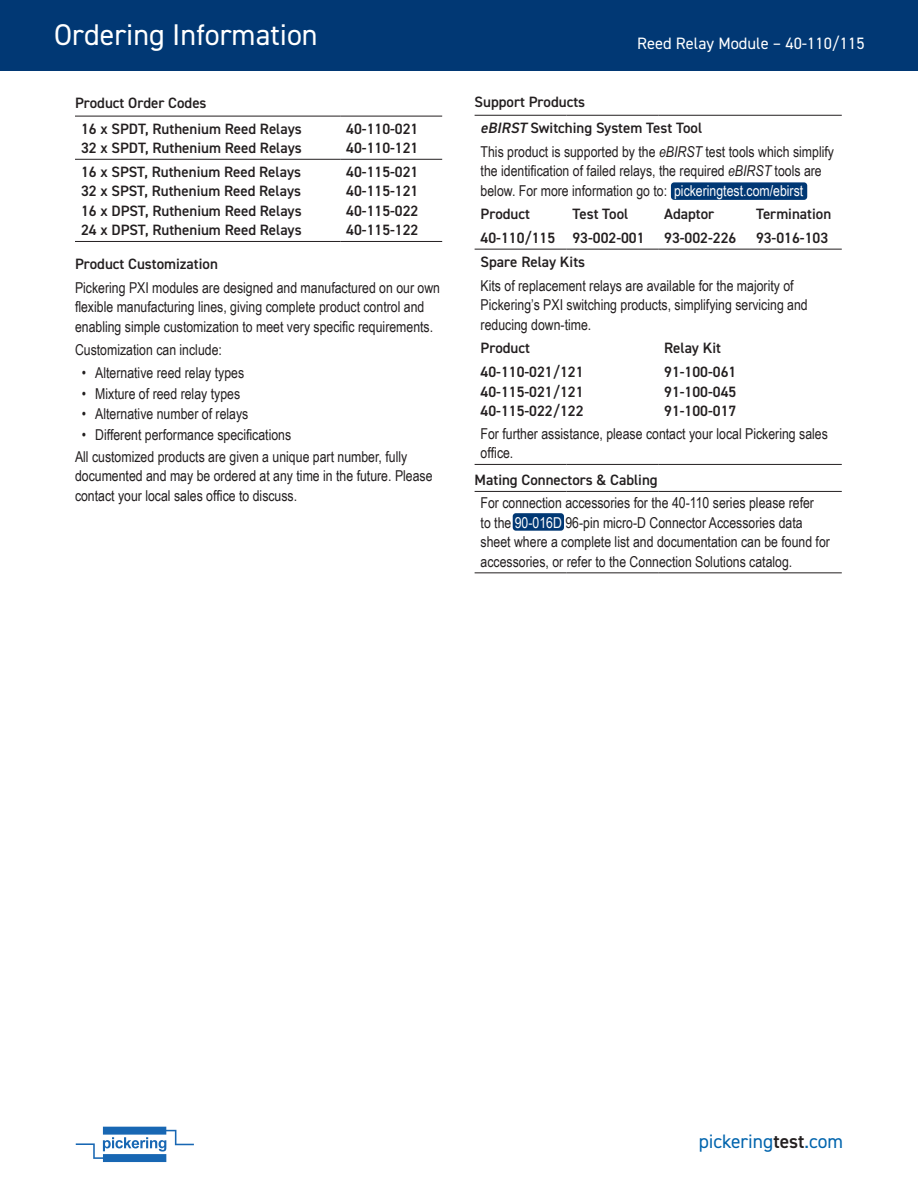
<style>
.page{position:relative;width:918px;height:1188px;background:#fff}
.page>*{position:absolute;margin:0;border:0;box-sizing:border-box;transform-origin:0 0}
.t1{font:30px "DIN2014";color:#fff}
.t2{font:19.5px "DIN2014";color:#0164ad}
.t3{font:16.5px "DIN2014";color:#fff}
.Body{font:15px/19.5px "Arial Narrow";color:#231f20}
.Sub-Heading{font:600 15px/19.5px "DIN2014";color:#231f20;text-align:justify}
.s1{font-style:italic}
.s2{color:#fff}
.s3{font-weight:600;color:#231f20}
</style>
<div class="page">
<div style="left:0;top:0;width:918px;height:70px;background:#013874"></div>
<svg style="left:76px;top:1127px;width:118px;height:35px"></svg>
<div style="left:513px;top:513px;width:51px;height:18px;background:#013874;border-radius:3px"></div>
<div style="left:671px;top:182px;width:136px;height:18px;background:#013874;border-radius:3px"></div>
<hr style="left:475px;top:115px;width:91px;height:1px;background:#231f20">
<hr style="left:566px;top:115px;width:92px;height:1px;background:#231f20">
<hr style="left:658px;top:115px;width:92px;height:1px;background:#231f20">
<hr style="left:750px;top:115px;width:92px;height:1px;background:#231f20">
<hr style="left:475px;top:249px;width:91px;height:1px;background:#231f20">
<hr style="left:566px;top:249px;width:92px;height:1px;background:#231f20">
<hr style="left:658px;top:249px;width:92px;height:1px;background:#231f20">
<hr style="left:750px;top:249px;width:92px;height:1px;background:#231f20">
<hr style="left:475px;top:464px;width:91px;height:1px;background:#231f20">
<hr style="left:566px;top:464px;width:92px;height:1px;background:#231f20">
<hr style="left:658px;top:464px;width:92px;height:1px;background:#231f20">
<hr style="left:750px;top:464px;width:92px;height:1px;background:#231f20">
<hr style="left:475px;top:491px;width:91px;height:1px;background:#231f20">
<hr style="left:566px;top:491px;width:92px;height:1px;background:#231f20">
<hr style="left:658px;top:491px;width:92px;height:1px;background:#231f20">
<hr style="left:750px;top:491px;width:92px;height:1px;background:#231f20">
<hr style="left:475px;top:572px;width:91px;height:1px;background:#231f20">
<hr style="left:566px;top:572px;width:92px;height:1px;background:#231f20">
<hr style="left:658px;top:572px;width:92px;height:1px;background:#231f20">
<hr style="left:750px;top:572px;width:92px;height:1px;background:#231f20">
<hr style="left:75px;top:116px;width:265px;height:1px;background:#231f20">
<hr style="left:340px;top:116px;width:102px;height:1px;background:#231f20">
<hr style="left:75px;top:159px;width:265px;height:1px;background:#231f20">
<hr style="left:340px;top:159px;width:102px;height:1px;background:#231f20">
<hr style="left:75px;top:241px;width:265px;height:1px;background:#231f20">
<hr style="left:340px;top:241px;width:102px;height:1px;background:#231f20">
<h1 class="t1" style="left:54px;top:16px;width:265px">Ordering Information</h1>
<p class="Sub-Heading" style="left:75px;top:92px;width:133px">Product Order Codes</p>
<p class="Sub-Heading" style="left:81px;top:119px;width:222px">16 x SPDT, Ruthenium Reed Relays<br>32 x SPDT, Ruthenium Reed Relays</p>
<p class="Sub-Heading" style="left:346px;top:119px;width:74px">40-110-021<br>40-110-121</p>
<p class="Sub-Heading" style="left:81px;top:162px;width:222px">16 x SPST, Ruthenium Reed Relays 32 x SPST, Ruthenium Reed Relays 16 x DPST, Ruthenium Reed Relays 24 x DPST, Ruthenium Reed Relays</p>
<p class="Sub-Heading" style="left:346px;top:162px;width:74px">40-115-021<br>40-115-121<br>40-115-022<br>40-115-122</p>
<p class="Sub-Heading" style="left:75px;top:254px;width:144px">Product Customization</p>
<p class="Body" style="left:75px;top:277px;width:367px">Pickering PXI modules are designed and manufactured on our own flexible manufacturing lines, giving complete product control and enabling simple customization to meet very specific requirements.</p>
<p class="Body" style="left:75px;top:340px;width:148px">Customization can include:</p>
<p class="Body" style="left:82px;top:363px;width:164px">• Alternative reed relay types</p>
<p class="Body" style="left:82px;top:383px;width:160px">• Mixture of reed relay types</p>
<p class="Body" style="left:82px;top:404px;width:168px">• Alternative number of relays</p>
<p class="Body" style="left:82px;top:424px;width:211px">• Different performance specifications</p>
<p class="Body" style="left:75px;top:446px;width:359px">All customized products are given a unique part number, fully documented and may be ordered at any time in the future. Please contact your local sales office to discuss.</p>
<p class="t3" style="left:637px;top:33px;width:229px">Reed Relay Module – 40-110/115</p>
<p class="Sub-Heading" style="left:475px;top:91px;width:112px">Support Products</p>
<p class="Sub-Heading" style="left:481px;top:118px;width:223px"><span class="s1">eBIRST</span> Switching System Test Tool</p>
<p class="Body" style="left:481px;top:141px;width:355px">This product is supported by the <span class="s1">eBIRST</span> test tools which simplify the identification of failed relays, the required <span class="s1">eBIRST</span> tools are below. For more information go to: <span class="s2">pickeringtest.com/ebirst</span></p>
<p class="Sub-Heading" style="left:481px;top:204px;width:51px">Product</p>
<p class="Sub-Heading" style="left:572px;top:204px;width:58px">Test Tool</p>
<p class="Sub-Heading" style="left:664px;top:204px;width:52px">Adaptor</p>
<p class="Sub-Heading" style="left:756px;top:204px;width:77px">Termination</p>
<p class="Sub-Heading" style="left:481px;top:228px;width:76px">40-110/115</p>
<p class="Sub-Heading" style="left:572px;top:228px;width:74px">93-002-001</p>
<p class="Sub-Heading" style="left:664px;top:228px;width:74px">93-002-226</p>
<p class="Sub-Heading" style="left:756px;top:228px;width:74px">93-016-103</p>
<p class="Sub-Heading" style="left:481px;top:252px;width:106px">Spare Relay Kits</p>
<p class="Body" style="left:481px;top:275px;width:329px">Kits of replacement relays are available for the majority of<br>Pickering’s PXI switching products, simplifying servicing and reducing down-time.</p>
<p class="Sub-Heading" style="left:481px;top:338px;width:51px">Product</p>
<p class="Sub-Heading" style="left:664px;top:338px;width:58px">Relay Kit</p>
<p class="Sub-Heading" style="left:481px;top:362px;width:104px">40-110-021/121<br>40-115-021/121<br>40-115-022/122</p>
<p class="Sub-Heading" style="left:664px;top:362px;width:74px">91-100-061<br>91-100-045<br>91-100-017</p>
<p class="Body" style="left:481px;top:423px;width:349px">For further assistance, please contact your local Pickering sales office.</p>
<p class="Sub-Heading" style="left:475px;top:470px;width:185px">Mating Connectors &amp; Cabling</p>
<p class="Body" style="left:481px;top:493px;width:351px">For connection accessories for the 40-110 series please refer<br>to the <span class="s2">90-016D</span> 96-pin micro-D Connector Accessories data sheet where a complete list and documentation can be found for accessories, or refer to the Connection Solutions catalog.</p>
<h2 class="t2" style="left:699px;top:1129px;width:146px">pickering<span class="s3">test</span>.com</h2>
</div>
